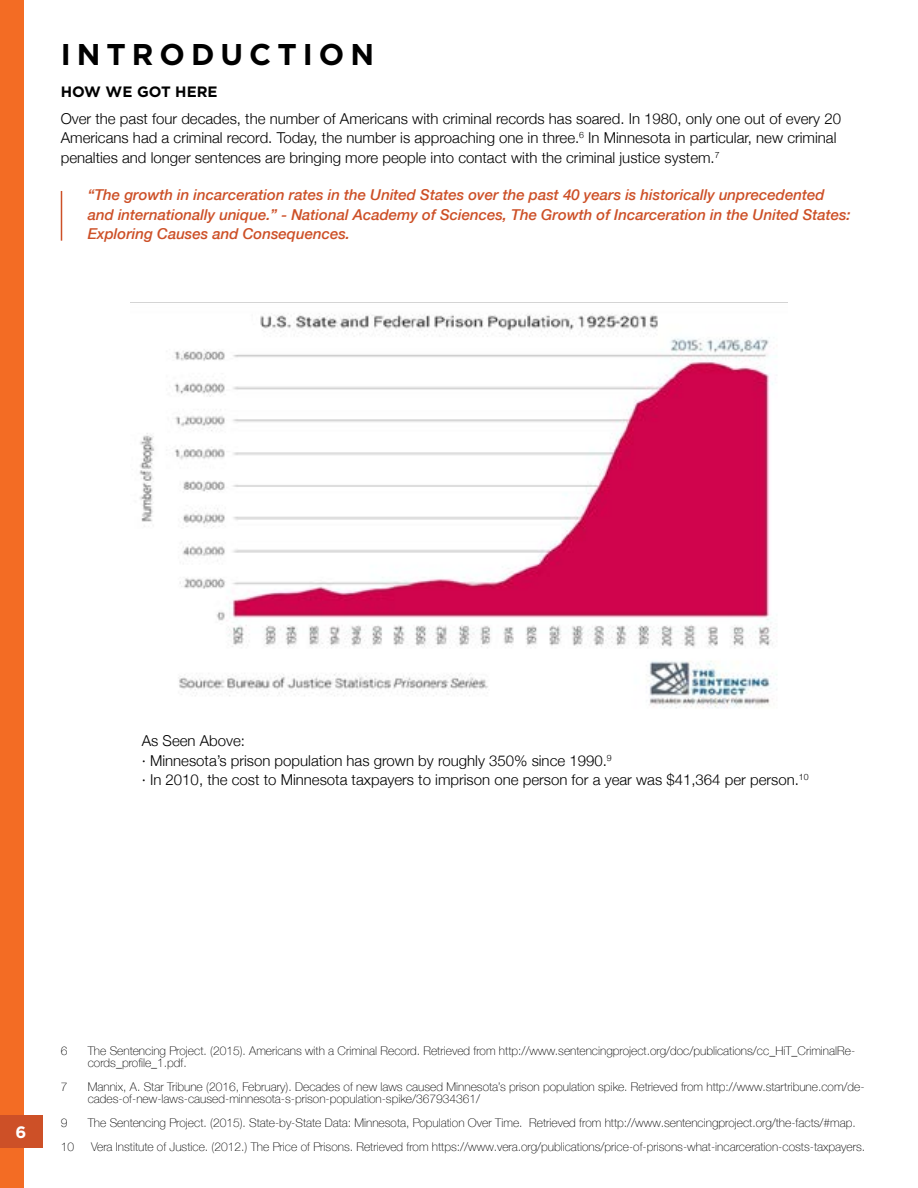
<style>
.page{position:relative;width:918px;height:1188px;background:#fff}
.page>*{position:absolute;margin:0;border:0;box-sizing:border-box;transform-origin:0 0}
.t1{font:700 30px "Gotham";letter-spacing:.2em;color:#000}
.t2{font:700 16.5px "Gotham";color:#fff}
.t3{font:300 15px/19.5px "Helvetica Neue";color:#000}
.t4{font:italic 500 15px/19.5px "Helvetica Neue";color:#cd5027}
.t5{font:700 15px "Gotham";color:#000}
.t6{font:100 12px/12px "Helvetica Neue";color:#000}
</style>
<div class="page">
<div style="left:0;top:0;width:23px;height:1188px;background:#f36c24"></div>
<div style="left:0;top:1115px;width:42px;height:33px;background:#cd5027"></div>
<hr style="left:61px;top:191px;width:1px;height:50px;background:#cd5027">
<img style="left:130px;top:302px;width:658px;height:407px">
<h1 class="t1" style="left:61px;top:37px;width:315px">INTRODUCTION</h1>
<p class="t5" style="left:61px;top:83px;width:158px">HOW WE GOT HERE</p>
<p class="t3" style="left:61px;top:108px;width:782px">Over the past four decades, the number of Americans with criminal records has soared. In 1980, only one out of every 20<br>Americans had a criminal record. Today, the number is approaching one in three.<sup>6</sup> In Minnesota in particular, new criminal penalties and longer sentences are bringing more people into contact with the criminal justice system.<sup>7</sup></p>
<p class="t4" style="left:88px;top:184px;width:764px">“The growth in incarceration rates in the United States over the past 40 years is historically unprecedented and internationally unique.” - National Academy of Sciences, The Growth of Incarceration in the United States:<br>Exploring Causes and Consequences.<sup>8</sup></p>
<p class="t3" style="left:142px;top:730px;width:668px">As Seen Above:<br>· Minnesota’s prison population has grown by roughly 350% since 1990.<sup>9<br></sup>· In 2010, the cost to Minnesota taxpayers to imprison one person for a year was $41,364 per person.<sup>10</sup></p>
<h2 class="t2" style="left:16px;top:1123px;width:12px">6</h2>
<p class="t6" style="left:61px;top:1045px;width:8px">6</p>
<p class="t6" style="left:88px;top:1045px;width:769px">The Sentencing Project. (2015). Americans with a Criminal Record. Retrieved from http://www.sentencingproject.org/doc/publications/cc_HiT_CriminalRe&shy;cords_profile_1.pdf.</p>
<p class="t6" style="left:61px;top:1081px;width:8px">7</p>
<p class="t6" style="left:88px;top:1081px;width:779px">Mannix, A. Star Tribune (2016, February). Decades of new laws caused Minnesota’s prison population spike. Retrieved from http://www.startribune.com/de&shy;cades-of-new-laws-caused-minnesota-s-prison-population-spike/367934361/</p>
<p class="t6" style="left:61px;top:1117px;width:8px">9</p>
<p class="t6" style="left:88px;top:1117px;width:770px">The Sentencing Project. (2015). State-by-State Data: Minnesota, Population Over Time. Retrieved from http://www.sentencingproject.org/the-facts/#map.</p>
<p class="t6" style="left:61px;top:1141px;width:15px">10</p>
<p class="t6" style="left:91px;top:1141px;width:776px">Vera Institute of Justice. (2012.) The Price of Prisons. Retrieved from https://www.vera.org/publications/price-of-prisons-what-incarceration-costs-taxpayers.</p>
</div>
